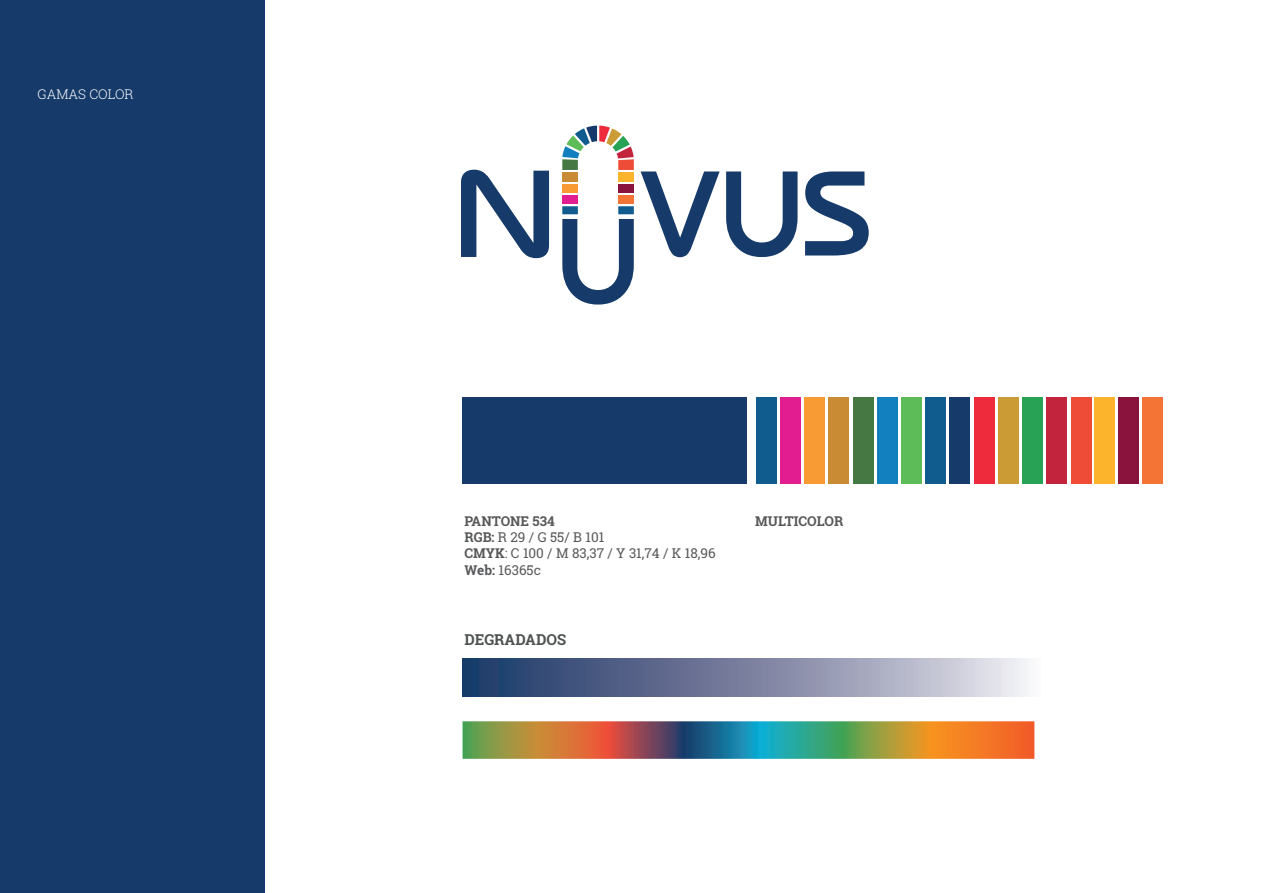
<style>
.page{position:relative;width:1263px;height:893px;background:#fff}
.page>*{position:absolute;margin:0;border:0;box-sizing:border-box;transform-origin:0 0}
.t1{font:700 15px "Roboto Slab";color:#4f5252}
.t2{font:13.5px/16.2px "Roboto Slab";color:#57585a}
.t3{font:700 13.5px "Roboto Slab";color:#57585a}
.t4{font:300 13.35px "Roboto Slab";color:#fff}
.s1{font-weight:700}
</style>
<div class="page">
<svg style="left:461px;top:170px;width:88px;height:88px"></svg>
<svg style="left:641px;top:171px;width:79px;height:86px"></svg>
<svg style="left:726px;top:171px;width:71px;height:86px"></svg>
<svg style="left:805px;top:171px;width:64px;height:84px"></svg>
<div style="left:562px;top:195px;width:16px;height:9px;background:#e11d90"></div>
<div style="left:562px;top:172px;width:16px;height:10px;background:#c98c35"></div>
<div style="left:562px;top:184px;width:16px;height:9px;background:#f89b35"></div>
<div style="left:618px;top:195px;width:16px;height:9px;background:#f37435"></div>
<div style="left:618px;top:184px;width:16px;height:9px;background:#89133d"></div>
<svg style="left:562px;top:206px;width:72px;height:99px"></svg>
<svg style="left:562px;top:126px;width:72px;height:44px"></svg>
<div style="left:618px;top:172px;width:16px;height:10px;background:#fcb42d"></div>
<svg style="left:462px;top:721px;width:572px;height:38px;background:#8f8257"></svg>
<div style="left:0;top:0;width:264px;height:893px;background:#163b6a"></div>
<div style="left:462px;top:397px;width:285px;height:86px;background:#163b6a"></div>
<svg style="left:462px;top:658px;width:565px;height:38px;background:#7c86a3"></svg>
<div style="left:756px;top:397px;width:20px;height:86px;background:#115c8f"></div>
<div style="left:780px;top:397px;width:20px;height:86px;background:#e11d90"></div>
<div style="left:804px;top:397px;width:21px;height:86px;background:#f89b35"></div>
<div style="left:829px;top:397px;width:20px;height:86px;background:#c98c35"></div>
<div style="left:853px;top:397px;width:20px;height:86px;background:#467843"></div>
<div style="left:877px;top:397px;width:20px;height:86px;background:#127fbe"></div>
<div style="left:901px;top:397px;width:20px;height:86px;background:#5dbc57"></div>
<div style="left:925px;top:397px;width:21px;height:86px;background:#115c8f"></div>
<div style="left:950px;top:397px;width:20px;height:86px;background:#163b6a"></div>
<div style="left:974px;top:397px;width:20px;height:86px;background:#ee2b3c"></div>
<div style="left:998px;top:397px;width:20px;height:86px;background:#cb9b36"></div>
<div style="left:1022px;top:397px;width:21px;height:86px;background:#28a254"></div>
<div style="left:1047px;top:397px;width:20px;height:86px;background:#c3243d"></div>
<div style="left:1071px;top:397px;width:20px;height:86px;background:#ef4c37"></div>
<div style="left:1095px;top:397px;width:20px;height:86px;background:#fcb42d"></div>
<div style="left:1118px;top:397px;width:21px;height:86px;background:#89133d"></div>
<div style="left:1142px;top:397px;width:20px;height:86px;background:#f37435"></div>
<p class="t4" style="left:38px;top:85px;width:97px">GAMAS COLOR</p>
<p class="t2" style="left:464px;top:514px;width:253px"><span class="s1">PANTONE 534<br>RGB:</span> R 29 / G 55/ B 101<br><span class="s1">CMYK</span>: C 100 / M 83,37 / Y 31,74 / K 18,96<br><span class="s1">Web:</span> 16365c</p>
<p class="t3" style="left:755px;top:513px;width:90px">MULTICOLOR</p>
<p class="t1" style="left:464px;top:631px;width:103px">DEGRADADOS</p>
</div>
